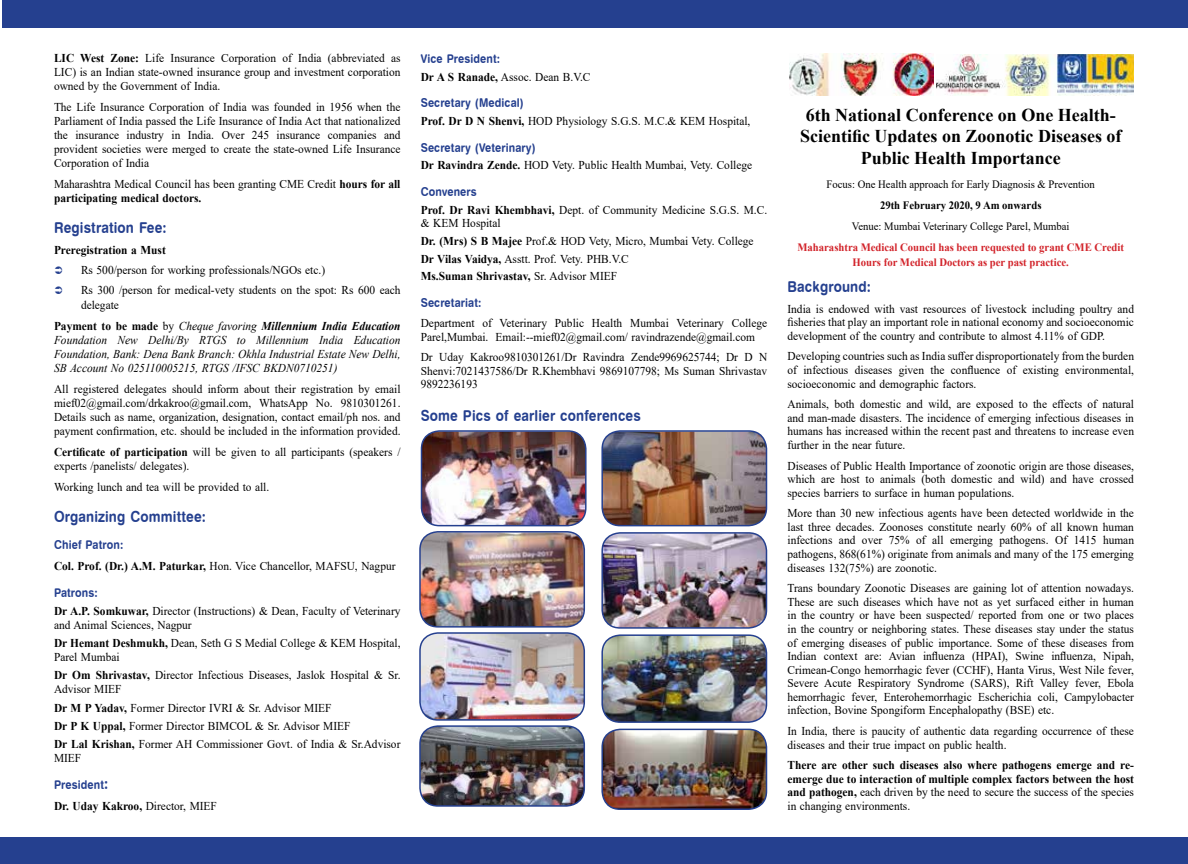
<style>
.page{position:relative;width:1188px;height:864px;background:#fff}
.page>*{position:absolute;margin:0;border:0;box-sizing:border-box;transform-origin:0 0}
.t1{font:700 18px/21.6px "Times New Roman";color:#000;text-align:center}
.t2{font:15px "Swiss 721 BT Bold Rounded";letter-spacing:.01em;color:#25408f;scale:.9 1}
.t3{font:12px/13.6px "Times New Roman";color:#000;scale:.95 1}
.t4{font:700 12px/13.6px "Times New Roman";color:#000;text-align:justify;scale:.95 1}
.t5{font:italic 12px/14px "Times New Roman";color:#000;text-align:justify;scale:.95 1}
.t6{font:12px "Swiss 721 BT Bold Rounded";letter-spacing:.01em;color:#25408f;scale:.9 1}
.t7{font:italic 700 12px/21px "Times New Roman";color:#000;scale:.95 1}
.t8{font:700 11.25px/15px "Times New Roman";color:#d2232a;text-align:center;scale:.95 1}
.t9{font:11.25px "Times New Roman";color:#000;scale:.95 1}
.t10{font:700 11.25px "Times New Roman";color:#000;scale:.95 1}
.s1{font-weight:700}
.s2{font-weight:400;font-style:normal}
.s3{font-style:normal}
.s4{font-weight:400}
.s5{font-size:15px}
</style>
<div class="page">
<div style="left:2px;top:0;width:1186px;height:27px;background:#25408f"></div>
<svg style="left:0;top:837px;width:1px;height:27px"></svg>
<div style="left:1px;top:837px;width:1187px;height:27px;background:#25408f"></div>
<img style="left:789px;top:54px;width:145px;height:41px">
<img style="left:937px;top:54px;width:197px;height:41px">
<img style="left:422px;top:431px;width:164px;height:95px">
<div style="left:421px;top:430px;width:166px;height:96px;border:2px solid #25408f;border-radius:18px"></div>
<img style="left:420px;top:633px;width:164px;height:87px">
<div style="left:419px;top:632px;width:166px;height:89px;border:2px solid #25408f;border-radius:18px"></div>
<img style="left:604px;top:635px;width:162px;height:87px">
<div style="left:601px;top:634px;width:166px;height:89px;border:2px solid #25408f;border-radius:18px"></div>
<img style="left:604px;top:431px;width:163px;height:95px">
<div style="left:601px;top:430px;width:166px;height:96px;border:2px solid #25408f;border-radius:18px"></div>
<img style="left:420px;top:532px;width:164px;height:93px">
<div style="left:419px;top:531px;width:166px;height:97px;border:2px solid #25408f;border-radius:18px"></div>
<img style="left:604px;top:533px;width:162px;height:93px">
<div style="left:601px;top:532px;width:166px;height:97px;border:2px solid #25408f;border-radius:18px"></div>
<img style="left:420px;top:726px;width:164px;height:80px">
<div style="left:419px;top:725px;width:166px;height:82px;border:2px solid #25408f;border-radius:18px"></div>
<img style="left:602px;top:729px;width:164px;height:80px">
<div style="left:601px;top:729px;width:166px;height:81px;border:2px solid #25408f;border-radius:18px"></div>
<p class="t3" style="left:54px;top:51px;width:366px;text-align:justify"><span class="s1">LIC West Zone:</span> Life Insurance Corporation of India (abbreviated as LIC) is an Indian state-owned insurance group and investment corporation owned by the Government of India.</p>
<p class="t3" style="left:54px;top:100px;width:366px;text-align:justify">The Life Insurance Corporation of India was founded in 1956 when the Parliament of India passed the Life Insurance of India Act that nationalized the insurance industry in India. Over 245 insurance companies and provident societies were merged to create the state-owned Life Insurance Corporation of India</p>
<p class="t3" style="left:54px;top:177px;width:366px">Maharashtra Medical Council has been granting CME Credit <span class="s1">hours for all participating medical doctors.</span></p>
<p class="t2" style="left:54px;top:218px;width:127px">Registration Fee:</p>
<p class="t4" style="left:54px;top:243px;width:119px">Preregistration a Must</p>
<p class="t3" style="left:81px;top:260px;width:338px;line-height:19.6px">Rs 500/person for working professionals/NGOs etc.)<br>Rs 300 /person for medical-vety students on the spot: Rs 600 each</p>
<p class="t7" style="left:54px;top:294px;width:366px;text-indent:27px"><span class="s2">delegate<br></span><span class="s3">Payment to be made</span> <span class="s2">by</span> <span class="s4">Cheque favoring</span> Millennium India Education</p>
<p class="t5" style="left:54px;top:333px;width:366px">Foundation New Delhi/By RTGS to Millennium India Education Foundation, Bank: Dena Bank Branch: Okhla Industrial Estate New Delhi, SB Account No 025110005215, RTGS /IFSC BKDN0710251)</p>
<p class="t3" style="left:54px;top:381px;width:366px;text-align:justify">All registered delegates should inform about their registration by email mief02@gmail.com/drkakroo@gmail.com, WhatsApp No. 9810301261.<br>Details such as name, organization, designation, contact email/ph nos. and payment confirmation, etc. should be included in the information provided.</p>
<p class="t3" style="left:54px;top:444px;width:366px"><span class="s1">Certificate of participation</span> will be given to all participants (speakers / experts /panelists/ delegates).</p>
<p class="t3" style="left:54px;top:479px;width:228px">Working lunch and tea will be provided to all.</p>
<p class="t2" style="left:54px;top:507px;width:170px">Organizing Committee:</p>
<p class="t6" style="left:54px;top:537px;width:79px">Chief Patron:</p>
<p class="t3" style="left:54px;top:559px;width:361px"><span class="s1">Col. Prof. (Dr.) A.M. Paturkar,</span> Hon. Vice Chancellor, MAFSU, Nagpur</p>
<p class="t6" style="left:54px;top:585px;width:50px">Patrons:</p>
<p class="t3" style="left:54px;top:604px;width:366px"><span class="s1">Dr A.P. Somkuwar,</span> Director (Instructions) &amp; Dean, Faculty of Veterinary and Animal Sciences, Nagpur</p>
<p class="t3" style="left:54px;top:636px;width:366px"><span class="s1">Dr Hemant Deshmukh,</span> Dean, Seth G S Medial College &amp; KEM Hospital,<br>Parel Mumbai</p>
<p class="t3" style="left:54px;top:668px;width:366px"><span class="s1">Dr Om Shrivastav,</span> Director Infectious Diseases, Jaslok Hospital &amp; Sr.<br>Advisor MIEF</p>
<p class="t3" style="left:54px;top:698px;width:366px;line-height:18.1px"><span class="s1">Dr M P Yadav,</span> Former Director IVRI &amp; Sr. Advisor MIEF<br><span class="s1">Dr P K Uppal,</span> Former Director BIMCOL &amp; Sr. Advisor MIEF<br><span class="s1">Dr Lal Krishan,</span> Former AH Commissioner Govt. of India &amp; Sr.Advisor</p>
<p class="t3" style="left:54px;top:751px;width:30px">MIEF</p>
<p class="t6" style="left:54px;top:777px;width:62px">President<span class="s5">:</span></p>
<p class="t4" style="left:54px;top:799px;width:173px">Dr. Uday Kakroo, <span class="s4">Director, MIEF</span></p>
<p class="t6" style="left:421px;top:51px;width:90px">Vice President:</p>
<p class="t3" style="left:421px;top:70px;width:180px"><span class="s1">Dr A S Ranade,</span> Assoc. Dean B.V.C</p>
<p class="t6" style="left:421px;top:96px;width:116px">Secretary (Medical)</p>
<p class="t3" style="left:421px;top:114px;width:349px"><span class="s1">Prof. Dr D N Shenvi,</span> HOD Physiology S.G.S. M.C.&amp; KEM Hospital,</p>
<p class="t6" style="left:421px;top:140px;width:129px">Secretary (Veterinary)</p>
<p class="t3" style="left:421px;top:158px;width:350px"><span class="s1">Dr Ravindra Zende.</span> HOD Vety. Public Health Mumbai, Vety. College</p>
<p class="t6" style="left:421px;top:184px;width:64px">Conveners</p>
<p class="t3" style="left:421px;top:202px;width:366px"><span class="s1">Prof. Dr Ravi Khembhavi,</span> Dept. of Community Medicine S.G.S. M.C. &amp; KEM Hospital</p>
<p class="t3" style="left:421px;top:232px;width:352px;line-height:17.7px"><span class="s1">Dr. (Mrs) S B Majee</span> Prof.&amp; HOD Vety, Micro, Mumbai Vety. College<br><span class="s1">Dr Vilas Vaidya,</span> Asstt. Prof. Vety. PHB.V.C<br><span class="s1">Ms.Suman Shrivastav,</span> Sr. Advisor MIEF</p>
<p class="t6" style="left:421px;top:295px;width:69px">Secretariat:</p>
<p class="t3" style="left:421px;top:316px;width:366px">Department of Veterinary Public Health Mumbai Veterinary College<br>Parel,Mumbai. Email:--mief02@gmail.com/ ravindrazende@gmail.com</p>
<p class="t3" style="left:421px;top:350px;width:366px;text-align:justify">Dr Uday Kakroo9810301261/Dr Ravindra Zende9969625744; Dr D N Shenvi:7021437586/Dr R.Khembhavi 9869107798; Ms Suman Shrivastav 9892236193</p>
<p class="t2" style="left:421px;top:406px;width:246px">Some Pics of earlier conferences</p>
<h1 class="t1" style="left:800px;top:103px;width:323px">6th National Conference on One Health-<br>Scientific Updates on Zoonotic Diseases of<br>Public Health Importance</h1>
<p class="t9" style="left:827px;top:176px;width:284px">Focus: One Health approach for Early Diagnosis &amp; Prevention</p>
<p class="t10" style="left:880px;top:197px;width:171px">29th February 2020, 9 Am onwards</p>
<p class="t9" style="left:852px;top:218px;width:231px">Venue: Mumbai Veterinary College Parel, Mumbai</p>
<p class="t8" style="left:798px;top:239px;width:345px">Maharashtra Medical Council has been requested to grant CME Credit<br>Hours for Medical Doctors as per past practice.</p>
<p class="t2" style="left:788px;top:277px;width:94px">Background:</p>
<p class="t3" style="left:788px;top:301px;width:366px;text-align:justify">India is endowed with vast resources of livestock including poultry and fisheries that play an important role in national economy and socioeconomic development of the country and contribute to almost 4.11% of GDP.</p>
<p class="t3" style="left:788px;top:349px;width:366px;text-align:justify">Developing countries such as India suffer disproportionately from the burden of infectious diseases given the confluence of existing environmental, socioeconomic and demographic factors.</p>
<p class="t3" style="left:788px;top:397px;width:366px;text-align:justify">Animals, both domestic and wild, are exposed to the effects of natural and man-made disasters. The incidence of emerging infectious diseases in humans has increased within the recent past and threatens to increase even further in the near future.</p>
<p class="t3" style="left:788px;top:458px;width:366px;text-align:justify">Diseases of Public Health Importance of zoonotic origin are those diseases, which are host to animals (both domestic and wild) and have crossed species barriers to surface in human populations.</p>
<p class="t3" style="left:788px;top:506px;width:366px;text-align:justify">More than 30 new infectious agents have been detected worldwide in the last three decades. Zoonoses constitute nearly 60% of all known human infections and over 75% of all emerging pathogens. Of 1415 human pathogens, 868(61%) originate from animals and many of the 175 emerging diseases 132(75%) are zoonotic.</p>
<p class="t3" style="left:788px;top:581px;width:366px;text-align:justify">Trans boundary Zoonotic Diseases are gaining lot of attention nowadays.<br>These are such diseases which have not as yet surfaced either in human in the country or have been suspected/ reported from one or two places in the country or neighboring states. These diseases stay under the status of emerging diseases of public importance. Some of these diseases from Indian context are: Avian influenza (HPAI), Swine influenza, Nipah, Crimean-Congo hemorrhagic fever (CCHF), Hanta Virus, West Nile fever, Severe Acute Respiratory Syndrome (SARS), Rift Valley fever, Ebola hemorrhagic fever, Enterohemorrhagic Escherichia coli, Campylobacter infection, Bovine Spongiform Encephalopathy (BSE) etc.</p>
<p class="t3" style="left:788px;top:724px;width:366px">In India, there is paucity of authentic data regarding occurrence of these diseases and their true impact on public health.</p>
<p class="t4" style="left:788px;top:758px;width:366px">There are other such diseases also where pathogens emerge and re&shy;emerge due to interaction of multiple complex factors between the host and pathogen, <span class="s4">each driven by the need to secure the success of the species in changing environments.</span></p>
</div>
